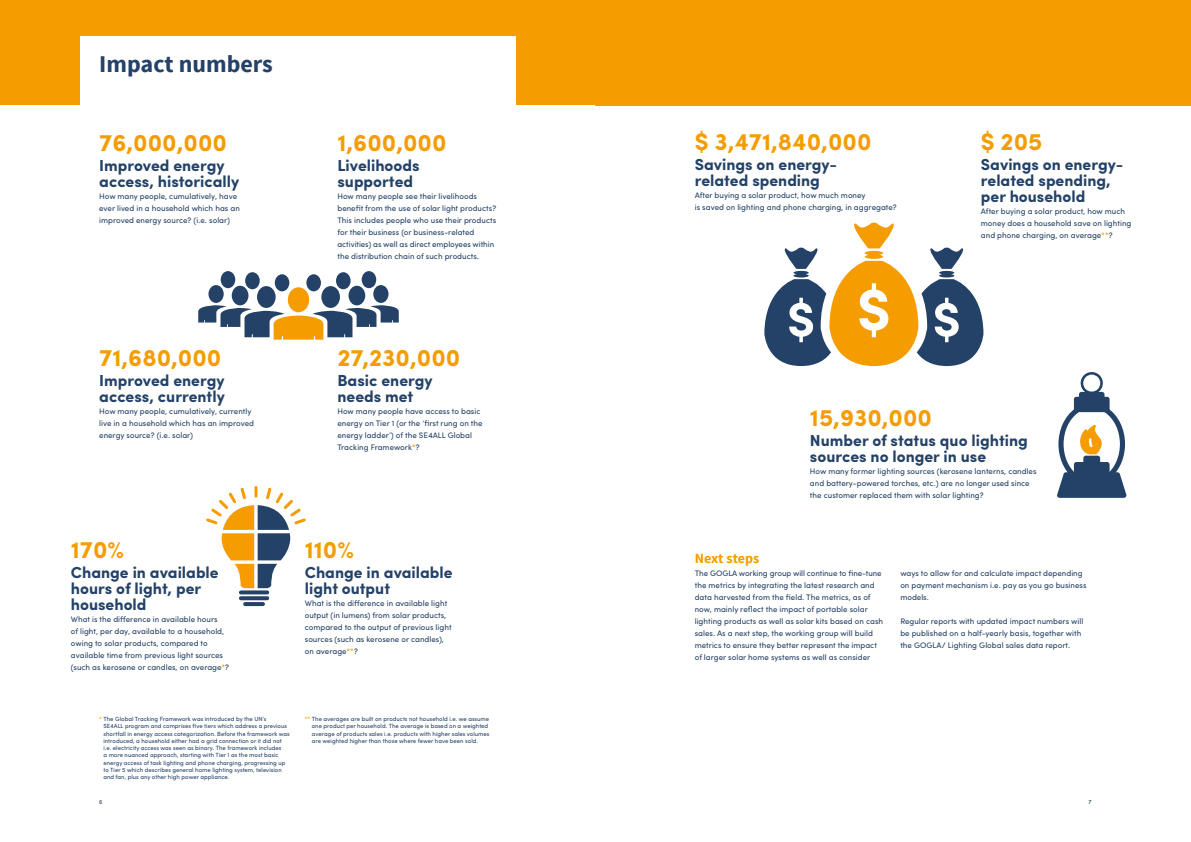
<style>
.page{position:relative;width:1191px;height:842px;background:#fff}
.page>*{position:absolute;margin:0;border:0;box-sizing:border-box;transform-origin:0 0}
.Text{font:700 24px "Sofia Pro";color:#f59c00}
.t1{font:700 24px "Source Sans Pro";color:#244167}
.Text-2{font:700 16px/16px "Sofia Pro";color:#244167}
.Subtitle{font:700 14px "Source Sans Pro";color:#f59c00}
.Text-3{font:8px/12px "Sofia Pro";color:#244167}
.Footnote_text{font:6px/7.2px "Sofia Pro";color:#244167}
.s1{color:#f59c00}
</style>
<div class="page">
<div style="left:0;top:0;width:595px;height:105px;background:#f59c00"></div>
<div style="left:81px;top:36px;width:435px;height:96px;background:#fff"></div>
<div style="left:595px;top:0;width:596px;height:105px;background:#f59c00"></div>
<svg style="left:764px;top:222px;width:219px;height:144px"></svg>
<svg style="left:198px;top:285px;width:201px;height:55px"></svg>
<div style="left:221px;top:271px;width:14px;height:17px;background:#244167;border-radius:50%"></div>
<div style="left:362px;top:271px;width:14px;height:17px;background:#244167;border-radius:50%"></div>
<div style="left:245px;top:272px;width:15px;height:17px;background:#244167;border-radius:50%"></div>
<div style="left:336px;top:272px;width:14px;height:17px;background:#244167;border-radius:50%"></div>
<div style="left:275px;top:274px;width:14px;height:17px;background:#244167;border-radius:50%"></div>
<div style="left:306px;top:274px;width:15px;height:17px;background:#244167;border-radius:50%"></div>
<svg style="left:1057px;top:372px;width:69px;height:126px"></svg>
<div style="left:1083px;top:456px;width:17px;height:10px;background:#244167;border-radius:3px"></div>
<svg style="left:206px;top:486px;width:100px;height:102px"></svg>
<svg style="left:245px;top:602px;width:18px;height:4px"></svg>
<svg style="left:241px;top:596px;width:26px;height:4px"></svg>
<svg style="left:241px;top:590px;width:26px;height:4px"></svg>
<p class="t1" style="left:99px;top:49px;width:175px">Impact numbers</p>
<p class="Text" style="left:99px;top:125px;width:129px">76,000,000</p>
<p class="Text-2" style="left:99px;top:157px;width:142px">Improved energy access, historically</p>
<p class="Text-3" style="left:99px;top:190px;width:142px">How many people, cumulatively, have ever lived in a household which has an improved energy source? (i.e. solar)</p>
<p class="Text" style="left:99px;top:339px;width:124px">71,680,000</p>
<p class="Text-2" style="left:99px;top:371px;width:127px">Improved energy access, currently</p>
<p class="Text-3" style="left:99px;top:405px;width:156px">How many people, cumulatively, currently live in a household which has an improved energy source? (i.e. solar)</p>
<p class="Text" style="left:337px;top:125px;width:111px">1,600,000</p>
<p class="Text-2" style="left:337px;top:157px;width:84px">Livelihoods supported</p>
<p class="Text-3" style="left:337px;top:190px;width:160px">How many people see their livelihoods benefit from the use of solar light products?<br>This includes people who use their products for their business (or business-related activities) as well as direct employees within the distribution chain of such products.</p>
<p class="Text" style="left:337px;top:339px;width:124px">27,230,000</p>
<p class="Text-2" style="left:337px;top:371px;width:97px">Basic energy needs met</p>
<p class="Text-3" style="left:337px;top:405px;width:147px">How many people have access to basic energy on Tier 1 (or the ‘first rung on the energy ladder’) of the SE4ALL Global Tracking Framework<span class="s1">*</span>?</p>
<p class="Text" style="left:71px;top:531px;width:55px">170%</p>
<p class="Text-2" style="left:71px;top:563px;width:149px">Change in available hours of light, per household</p>
<p class="Text-3" style="left:71px;top:613px;width:160px">What is the difference in available hours<br>of light, per day, available to a household, owing to solar products, compared to available time from previous light sources (such as kerosene or candles, on average<span class="s1">*</span>?</p>
<p class="Text" style="left:305px;top:531px;width:51px">110%</p>
<p class="Text-2" style="left:305px;top:563px;width:149px">Change in available light output</p>
<p class="Text-3" style="left:305px;top:597px;width:148px">What is the difference in available light output (in lumens) from solar products, compared to the output of previous light sources (such as kerosene or candles), on average<span class="s1">**</span>?</p>
<p class="Footnote_text" style="left:103px;top:715px;width:188px;text-indent:-4px"><span class="s1">*</span> The Global Tracking Framework was introduced by the UN’s<br>SE4ALL program and comprises five tiers which address a previous shortfall in energy access categorization. Before the framework was introduced, a household either had a grid connection or it did not i.e. electricity access was seen as binary. The framework includes<br>a more nuanced approach, starting with Tier 1 as the most basic energy access of task lighting and phone charging, progressing up to Tier 5 which describes general home lighting system, television and fan, plus any other high power appliance.</p>
<p class="Footnote_text" style="left:312px;top:715px;width:179px;text-indent:-7px"><span class="s1">**</span> The averages are built on products not household i.e. we assume one product per household. The average is based on a weighted average of products sales i.e. products with higher sales volumes are weighted higher than those where fewer have been sold.</p>
<p class="Text" style="left:694px;top:123px;width:178px">$ 3,471,840,000</p>
<p class="Text-2" style="left:694px;top:155px;width:144px">Savings on energy&shy;related spending</p>
<p class="Text-3" style="left:694px;top:189px;width:203px">After buying a solar product, how much money<br>is saved on lighting and phone charging, in aggregate?</p>
<p class="Text" style="left:981px;top:123px;width:63px">$ 205</p>
<p class="Text-2" style="left:981px;top:155px;width:144px">Savings on energy&shy;related spending, per household</p>
<p class="Text-3" style="left:981px;top:205px;width:152px">After buying a solar product, how much money does a household save on lighting and phone charging, on average<span class="s1">**</span>?</p>
<p class="Text" style="left:810px;top:399px;width:124px">15,930,000</p>
<p class="Text-2" style="left:810px;top:431px;width:219px">Number of status quo lighting sources no longer in use</p>
<p class="Text-3" style="left:810px;top:465px;width:228px">How many former lighting sources (kerosene lanterns, candles and battery-powered torches, etc.) are no longer used since the customer replaced them with solar lighting?</p>
<p class="Subtitle" style="left:694px;top:549px;width:66px">Next steps</p>
<p class="Text-3" style="left:694px;top:567px;width:190px">The GOGLA working group will continue to fine-tune the metrics by integrating the latest research and data harvested from the field. The metrics, as of now, mainly reflect the impact of portable solar lighting products as well as solar kits based on cash sales. As a next step, the working group will build metrics to ensure they better represent the impact of larger solar home systems as well as consider</p>
<p class="Text-3" style="left:900px;top:567px;width:188px">ways to allow for and calculate impact depending on payment mechanism i.e. pay as you go business models.</p>
<p class="Text-3" style="left:900px;top:615px;width:184px">Regular reports with updated impact numbers will be published on a half-yearly basis, together with the GOGLA/ Lighting Global sales data report.</p>
<p class="Footnote_text" style="left:99px;top:798px;width:5px">6</p>
<p class="Footnote_text" style="left:1088px;top:798px;width:5px">7</p>
</div>
